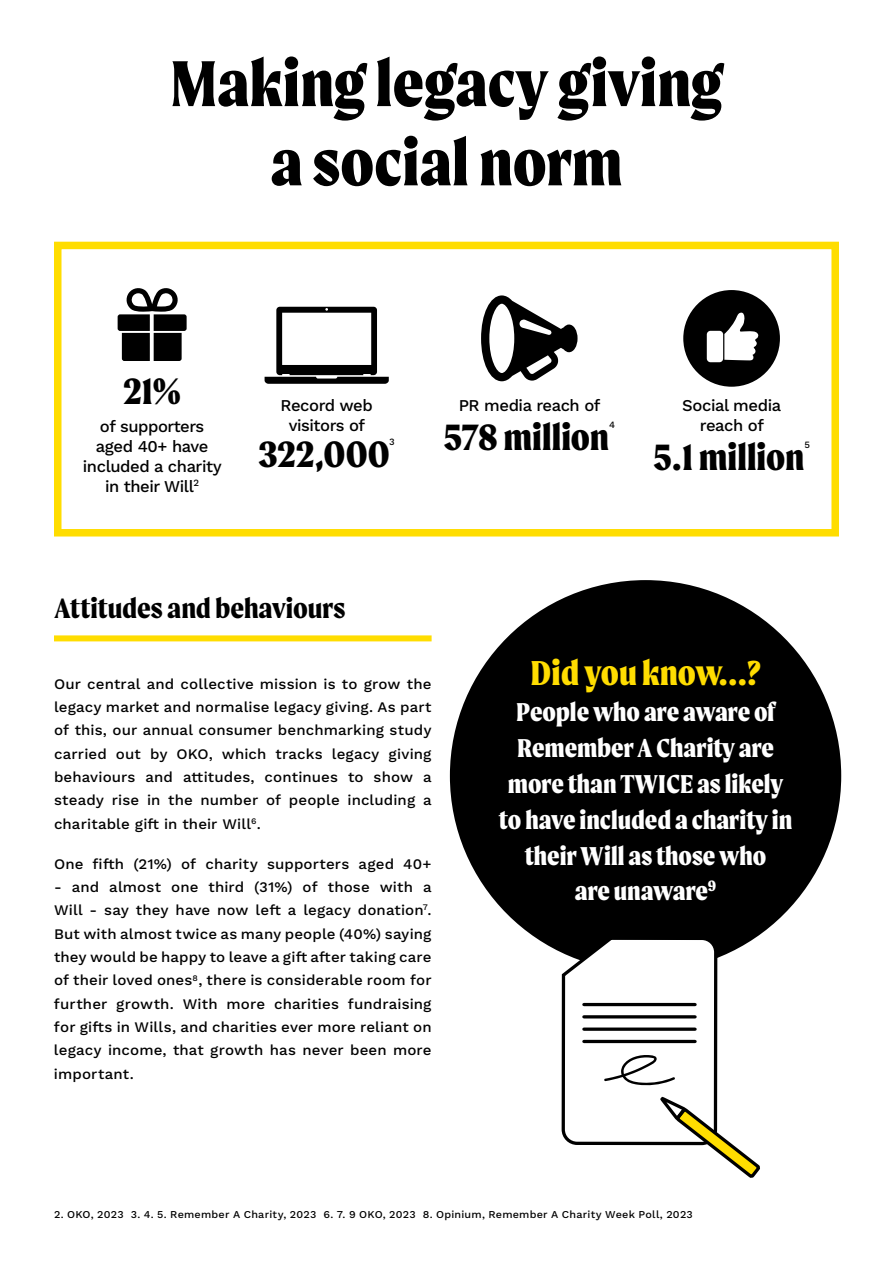
<style>
.page{position:relative;width:893px;height:1263px;background:#fff}
.page>*{position:absolute;margin:0;border:0;box-sizing:border-box;transform-origin:0 0}
.t1{font:800 69px/79.2px "Moret";color:#000;text-align:center}
.t2{font:800 39px "Moret";color:#000}
.t3{font:800 36.9px "Moret";color:#fd0}
.t4{font:700 29.55px "Moret";color:#000}
.t5{font:800 27.45px/36px "Moret";color:#fff;text-align:center}
.t6{font:500 16.5px/19.8px "Work Sans";letter-spacing:-.025em;color:#000;text-align:center}
.t7{font:500 14.55px/23.4px "Work Sans";letter-spacing:.005em;color:#000;text-align:justify}
.t8{font:500 10.5px "Work Sans";letter-spacing:.02em;color:#000}
.t9{font:500 9.6px "Work Sans";color:#000}
</style>
<div class="page">
<div style="left:54px;top:242px;width:785px;height:294px;border:8px solid #fd0"></div>
<div style="left:54px;top:635px;width:378px;height:6px;background:#fd0"></div>
<svg style="left:118px;top:288px;width:69px;height:73px"></svg>
<div style="left:450px;top:580px;width:391px;height:391px;background:#000;border-radius:50%"></div>
<svg style="left:560px;top:951px;width:3px;height:185px"></svg>
<svg style="left:563px;top:938px;width:197px;height:240px"></svg>
<svg style="left:265px;top:307px;width:124px;height:77px"></svg>
<svg style="left:481px;top:295px;width:97px;height:86px"></svg>
<svg style="left:683px;top:290px;width:97px;height:97px"></svg>
<h1 class="t1" style="left:170px;top:43px;width:554px">Making legacy giving a social norm</h1>
<h2 class="t2" style="left:124px;top:368px;width:59px">21%</h2>
<p class="t6" style="left:83px;top:418px;width:140px">of supporters aged 40+ have included a charity in their Will<sup>2</sup></p>
<p class="t6" style="left:281px;top:396px;width:94px">Record web visitors of</p>
<h2 class="t2" style="left:258px;top:431px;width:133px">322,000</h2>
<p class="t9" style="left:389px;top:436px;width:7px">3</p>
<p class="t6" style="left:459px;top:396px;width:143px">PR media reach of</p>
<h2 class="t2" style="left:443px;top:414px;width:167px">578 million</h2>
<p class="t9" style="left:609px;top:419px;width:7px">4</p>
<p class="t6" style="left:682px;top:396px;width:100px">Social media reach of</p>
<h2 class="t2" style="left:653px;top:434px;width:153px">5.1 million</h2>
<p class="t9" style="left:804px;top:439px;width:7px">5</p>
<h3 class="t4" style="left:54px;top:591px;width:293px">Attitudes and behaviours</h3>
<p class="t7" style="left:54px;top:672px;width:379px">Our central and collective mission is to grow the legacy market and normalise legacy giving. As part of this, our annual consumer benchmarking study carried out by OKO, which tracks legacy giving behaviours and attitudes, continues to show a steady rise in the number of people including a charitable gift in their Will<sup>6</sup>.</p>
<p class="t7" style="left:54px;top:853px;width:379px">One fifth (21%) of charity supporters aged 40+</p>
<p class="t7" style="left:54px;top:876px;width:379px">- and almost one third (31%) of those with a Will - say they have now left a legacy donation<sup>7</sup>.<br>But with almost twice as many people (40%) saying they would be happy to leave a gift after taking care of their loved ones<sup>8</sup>, there is considerable room for further growth. With more charities fundraising for gifts in Wills, and charities ever more reliant on legacy income, that growth has never been more important.</p>
<h3 class="t3" style="left:531px;top:651px;width:231px">Did you know…?</h3>
<h3 class="t5" style="left:499px;top:693px;width:295px">People who are aware of<br>Remember A Charity are more than TWICE as likely to have included a charity in their Will as those who<br>are unaware<sup>9</sup></h3>
<p class="t8" style="left:54px;top:1208px;width:640px">2. OKO, 2023 3. 4. 5. Remember A Charity, 2023 6. 7. 9 OKO, 2023 8. Opinium, Remember A Charity Week Poll, 2023</p>
</div>
